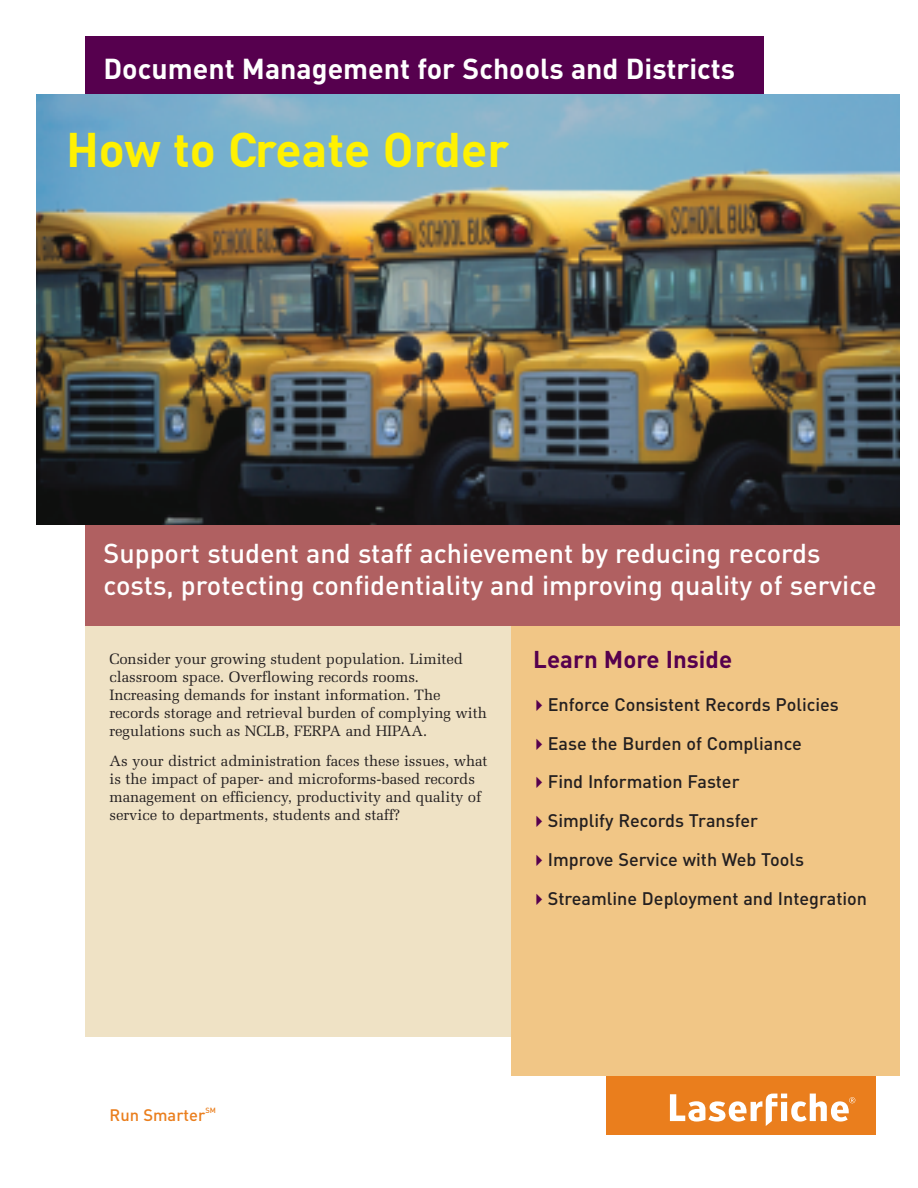
<style>
.page{position:relative;width:918px;height:1188px;background:#fff}
.page>*{position:absolute;margin:0;border:0;box-sizing:border-box;transform-origin:0 0}
.t1{font:700 48px "DIN";color:#fff101}
.t2{font:700 28.5px "DIN";color:#fff}
.t3{font:500 27px/32.4px "DIN";color:#fff}
.t4{font:700 24px "DIN";color:#56004e}
.t5{font:500 18px "DIN";color:#231f20}
.t6{font:500 16.5px "DIN";color:#ea7e1d}
.t7{font:15px/18px "Melior";letter-spacing:-.005em;color:#231f20}
.t8{font:500 7.5px "DIN";color:#ea7e1d}
.s1{color:#56004e}
</style>
<div class="page">
<div style="left:606px;top:1075px;width:270px;height:60px;background:#ea7e1d"></div>
<svg style="left:670px;top:1094px;width:185px;height:32px"></svg>
<div style="left:86px;top:623px;width:426px;height:414px;background:#efe2c5"></div>
<div style="left:511px;top:624px;width:389px;height:452px;background:#f1c686"></div>
<div style="left:86px;top:524px;width:814px;height:102px;background:#b06061"></div>
<div style="left:86px;top:36px;width:678px;height:61px;background:#56004e"></div>
<img style="left:36px;top:94px;width:864px;height:431px">
<h2 class="t2" style="left:104px;top:51px;width:633px">Document Management for Schools and Districts</h2>
<h1 class="t1" style="left:66px;top:122px;width:445px">How to Create Order</h1>
<h3 class="t3" style="left:104px;top:536px;width:775px">Support student and staff achievement by reducing records costs, protecting confidentiality and improving quality of service</h3>
<p class="t7" style="left:110px;top:650px;width:379px">Consider your growing student population. Limited classroom space. Overflowing records rooms.<br>Increasing demands for instant information. The records storage and retrieval burden of complying with regulations such as NCLB, FERPA and HIPAA.</p>
<p class="t7" style="left:110px;top:752px;width:380px">As your district administration faces these issues, what is the impact of paper- and microforms-based records management on efficiency, productivity and quality of service to departments, students and staff?</p>
<h3 class="t4" style="left:533px;top:645px;width:200px">Learn More Inside</h3>
<p class="t5" style="left:530px;top:694px;width:311px"><span class="s1">✔</span>Enforce Consistent Records Policies</p>
<p class="t5" style="left:530px;top:732px;width:274px"><span class="s1">✔</span>Ease the Burden of Compliance</p>
<p class="t5" style="left:530px;top:771px;width:211px"><span class="s1">✔</span>Find Information Faster</p>
<p class="t5" style="left:530px;top:810px;width:230px"><span class="s1">✔</span>Simplify Records Transfer</p>
<p class="t5" style="left:530px;top:849px;width:276px"><span class="s1">✔</span>Improve Service with Web Tools</p>
<p class="t5" style="left:530px;top:888px;width:339px"><span class="s1">✔</span>Streamline Deployment and Integration</p>
<p class="t6" style="left:110px;top:1105px;width:97px">Run Smarter</p>
<p class="t8" style="left:205px;top:1106px;width:12px">SM</p>
</div>
